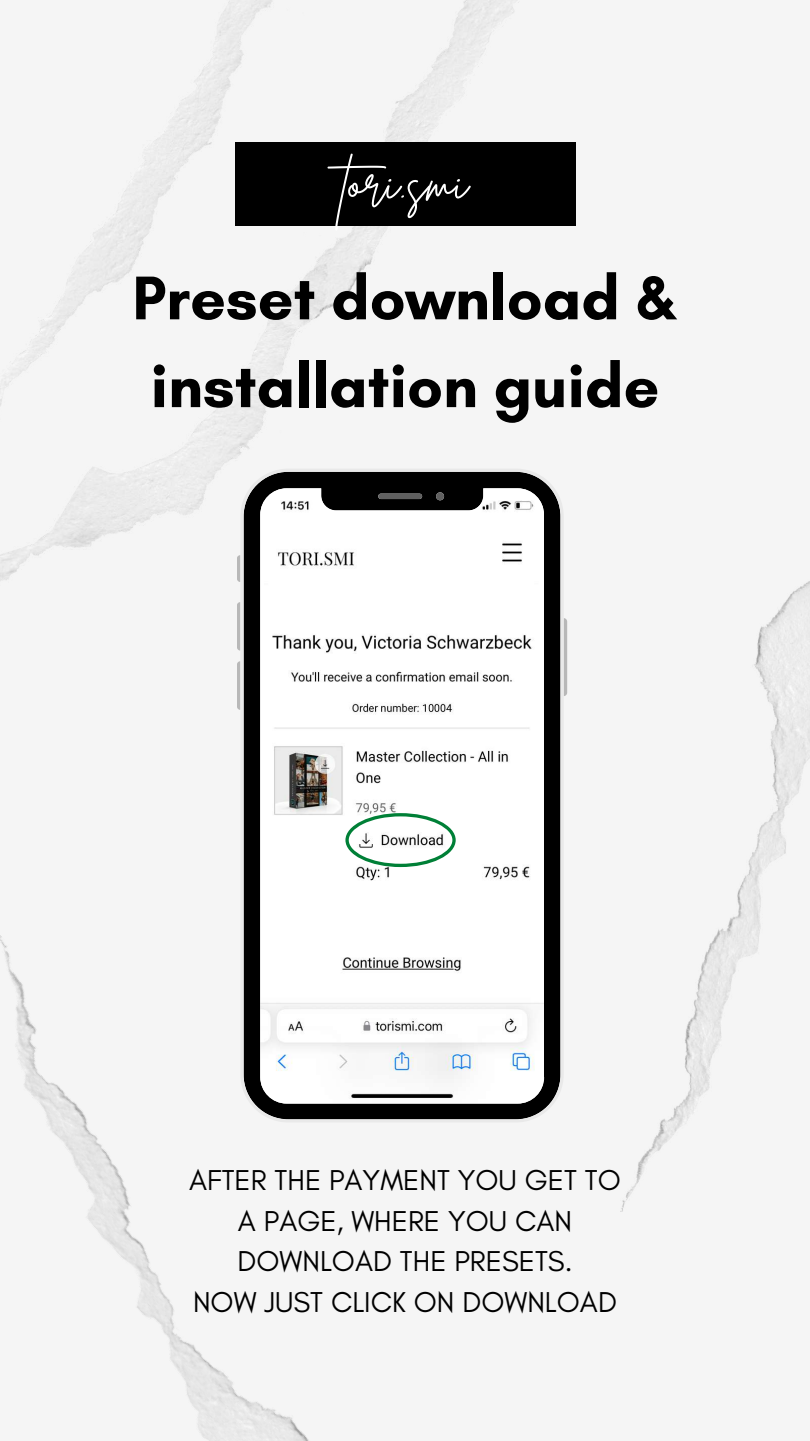
<style>
.page{position:relative;width:810px;height:1441px;background:#fff}
.page>*{position:absolute;margin:0;border:0;box-sizing:border-box;transform-origin:0 0}
.t1{font:700 62.8px/87.8px "Glacial Indifference";color:#000}
.t2{font:52.3px "Brittany Signature";color:#fff}
.t3{font:29.2px/40.5px "Glacial Indifference";color:#000;text-align:center}
</style>
<div class="page">
<div style="left:0;top:0;width:810px;height:1440px;background:#f5f5f5"></div>
<img style="left:0;top:0;width:519px;height:581px">
<img style="left:621px;top:581px;width:189px;height:629px">
<img style="left:0;top:935px;width:309px;height:505px">
<svg style="left:237px;top:555px;width:3px;height:27px"></svg>
<svg style="left:237px;top:602px;width:3px;height:48px"></svg>
<svg style="left:237px;top:661px;width:3px;height:48px"></svg>
<svg style="left:564px;top:618px;width:3px;height:78px"></svg>
<svg style="left:240px;top:468px;width:324px;height:654px;fill:#fff"></svg>
<div style="left:235px;top:142px;width:340px;height:84px;background:#000"></div>
<svg style="left:345px;top:813px;width:111px;height:53px"></svg>
<h2 class="t2" style="left:342px;top:148px;width:128px">tori.smi</h2>
<h1 class="t1" style="left:132px;top:253px;width:547px">Preset download &amp; installation guide</h1>
<p class="t3" style="left:189px;top:1159px;width:433px">AFTER THE PAYMENT YOU GET TO<br>A PAGE, WHERE YOU CAN<br>DOWNLOAD THE PRESETS.<br>NOW JUST CLICK ON DOWNLOAD</p>
</div>
